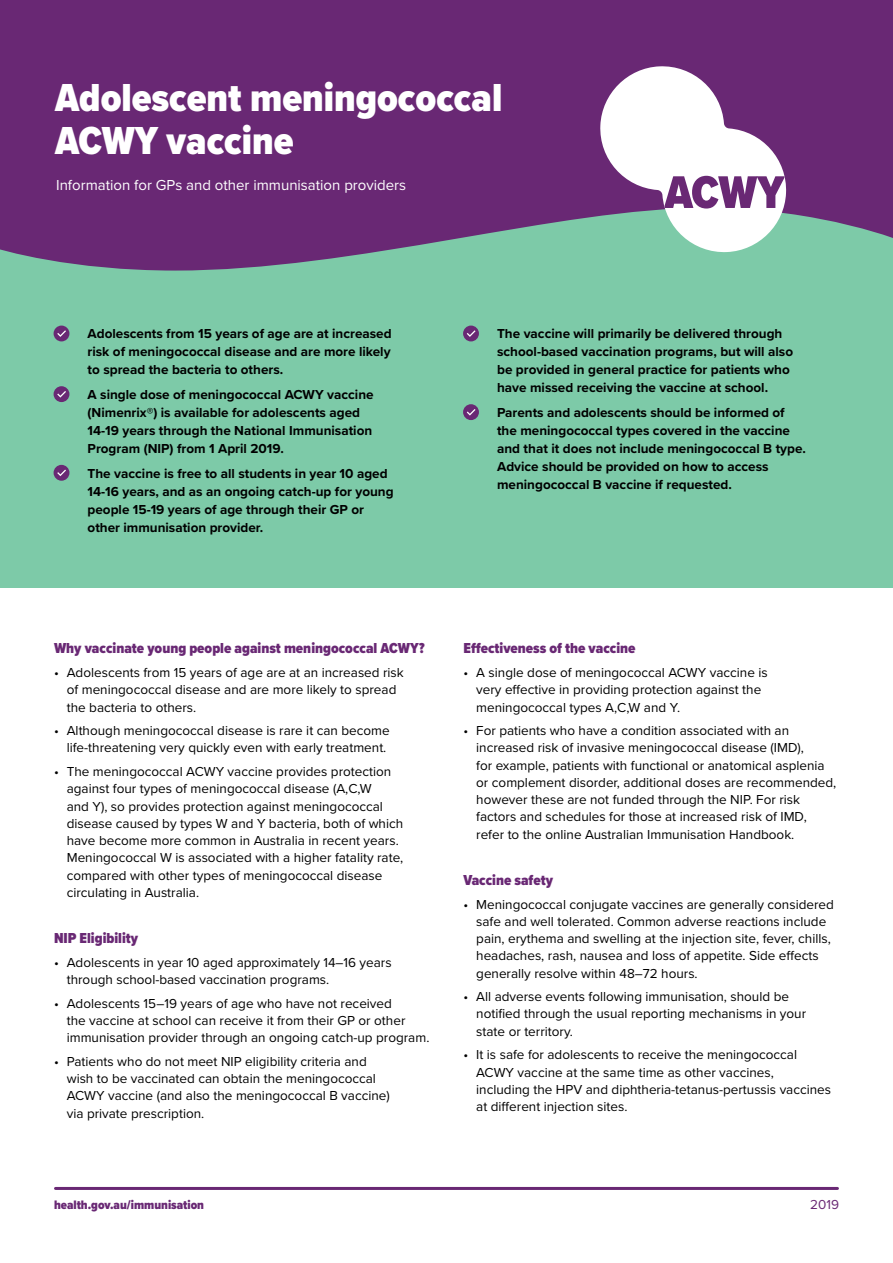
<style>
.page{position:relative;width:893px;height:1263px;background:#fff}
.page>*{position:absolute;margin:0;border:0;box-sizing:border-box;transform-origin:0 0}
.t1{font:900 40.5px/43.5px "Proxima Nova Cond";color:#fff}
.t2{font:900 15px "Proxima Nova Cond";color:#692874}
.t3{font:15px "Proxima Nova";color:#fff}
.t4{font:13.5px/17.2px "Proxima Nova";color:#000}
.INTRO-COPY{font:700 13.5px/18px "Proxima Nova";color:#000}
.t5{font:13.5px "Proxima Nova";color:#692874}
.FOOTER_LINK{font:900 12.75px "Proxima Nova Cond";color:#692874}
</style>
<div class="page">
<div style="left:0;top:117px;width:893px;height:470px;background:#7dcaa8"></div>
<svg style="left:0;top:0;width:893px;height:271px;background:#6a3778"></svg>
<svg style="left:600px;top:66px;width:186px;height:186px"></svg>
<div style="left:54px;top:326px;width:15px;height:15px;background:#692874;border-radius:50%"></div>
<svg style="left:57px;top:330px;width:9px;height:7px"></svg>
<div style="left:54px;top:386px;width:15px;height:16px;background:#692874;border-radius:50%"></div>
<svg style="left:57px;top:391px;width:9px;height:7px"></svg>
<div style="left:54px;top:465px;width:15px;height:16px;background:#692874;border-radius:50%"></div>
<svg style="left:57px;top:470px;width:9px;height:6px"></svg>
<div style="left:463px;top:326px;width:16px;height:15px;background:#692874;border-radius:50%"></div>
<svg style="left:467px;top:330px;width:8px;height:7px"></svg>
<div style="left:463px;top:404px;width:16px;height:16px;background:#692874;border-radius:50%"></div>
<svg style="left:467px;top:409px;width:8px;height:7px"></svg>
<hr style="left:56px;top:1187px;width:781px;height:3px;background:#692874">
<h1 class="t1" style="left:55px;top:75px;width:449px">Adolescent meningococcal<br>ACWY vaccine</h1>
<h2 class="t3" style="left:56px;top:174px;width:352px">Information for GPs and other immunisation providers</h2>
<p class="INTRO-COPY" style="left:88px;top:325px;width:306px;text-align:justify">Adolescents from 15 years of age are at increased risk of meningococcal disease and are more likely to spread the bacteria to others.</p>
<p class="INTRO-COPY" style="left:88px;top:385px;width:287px">A single dose of meningococcal ACWY vaccine (Nimenrix®) is available for adolescents aged 14-19 years through the National Immunisation Program (NIP) from 1 April 2019.</p>
<p class="INTRO-COPY" style="left:88px;top:464px;width:308px">The vaccine is free to all students in year 10 aged 14-16 years, and as an ongoing catch-up for young people 15-19 years of age through their GP or other immunisation provider.</p>
<p class="INTRO-COPY" style="left:497px;top:325px;width:297px">The vaccine will primarily be delivered through school-based vaccination programs, but will also be provided in general practice for patients who have missed receiving the vaccine at school.</p>
<p class="INTRO-COPY" style="left:497px;top:403px;width:310px">Parents and adolescents should be informed of the meningococcal types covered in the vaccine and that it does not include meningococcal B type.<br>Advice should be provided on how to access meningococcal B vaccine if requested.</p>
<h2 class="t2" style="left:54px;top:637px;width:372px">Why vaccinate young people against meningococcal ACWY?</h2>
<p class="t4" style="left:67px;top:663px;width:339px;text-indent:-13px">• Adolescents from 15 years of age are at an increased risk of meningococcal disease and are more likely to spread the bacteria to others.</p>
<p class="t4" style="left:54px;top:721px;width:337px;text-align:right">• Although meningococcal disease is rare it can become life-threatening very quickly even with early treatment.</p>
<p class="t4" style="left:67px;top:762px;width:338px;text-indent:-13px">• The meningococcal ACWY vaccine provides protection against four types of meningococcal disease (A,C,W<br>and Y), so provides protection against meningococcal disease caused by types W and Y bacteria, both of which have become more common in Australia in recent years.<br>Meningococcal W is associated with a higher fatality rate, compared with other types of meningococcal disease circulating in Australia.</p>
<h2 class="t2" style="left:54px;top:927px;width:86px">NIP Eligibility</h2>
<p class="t4" style="left:67px;top:953px;width:326px;text-indent:-13px">• Adolescents in year 10 aged approximately 14–16 years through school-based vaccination programs.</p>
<p class="t4" style="left:67px;top:994px;width:364px;text-indent:-13px">• Adolescents 15–19 years of age who have not received<br>the vaccine at school can receive it from their GP or other immunisation provider through an ongoing catch-up program.</p>
<p class="t4" style="left:67px;top:1052px;width:325px;text-indent:-13px">• Patients who do not meet NIP eligibility criteria and wish to be vaccinated can obtain the meningococcal ACWY vaccine (and also the meningococcal B vaccine) via private prescription.</p>
<h2 class="t2" style="left:463px;top:637px;width:174px">Effectiveness of the vaccine</h2>
<p class="t4" style="left:476px;top:663px;width:293px;text-indent:-13px">• A single dose of meningococcal ACWY vaccine is very effective in providing protection against the meningococcal types A,C,W and Y.</p>
<p class="t4" style="left:476px;top:721px;width:362px;text-indent:-13px">• For patients who have a condition associated with an increased risk of invasive meningococcal disease (IMD),<br>for example, patients with functional or anatomical asplenia or complement disorder, additional doses are recommended, however these are not funded through the NIP. For risk factors and schedules for those at increased risk of IMD, refer to the online Australian Immunisation Handbook.</p>
<h2 class="t2" style="left:463px;top:869px;width:91px">Vaccine safety</h2>
<p class="t4" style="left:476px;top:895px;width:359px;text-indent:-13px">• Meningococcal conjugate vaccines are generally considered safe and well tolerated. Common adverse reactions include pain, erythema and swelling at the injection site, fever, chills, headaches, rash, nausea and loss of appetite. Side effects generally resolve within 48–72 hours.</p>
<p class="t4" style="left:476px;top:987px;width:331px;text-indent:-13px">• All adverse events following immunisation, should be notified through the usual reporting mechanisms in your state or territory.</p>
<p class="t4" style="left:476px;top:1046px;width:356px;text-indent:-13px">• It is safe for adolescents to receive the meningococcal ACWY vaccine at the same time as other vaccines,<br>including the HPV and diphtheria-tetanus-pertussis vaccines at different injection sites.</p>
<p class="FOOTER_LINK" style="left:54px;top:1195px;width:152px">health.gov.au/immunisation</p>
<p class="t5" style="left:810px;top:1194px;width:30px">2019</p>
</div>
